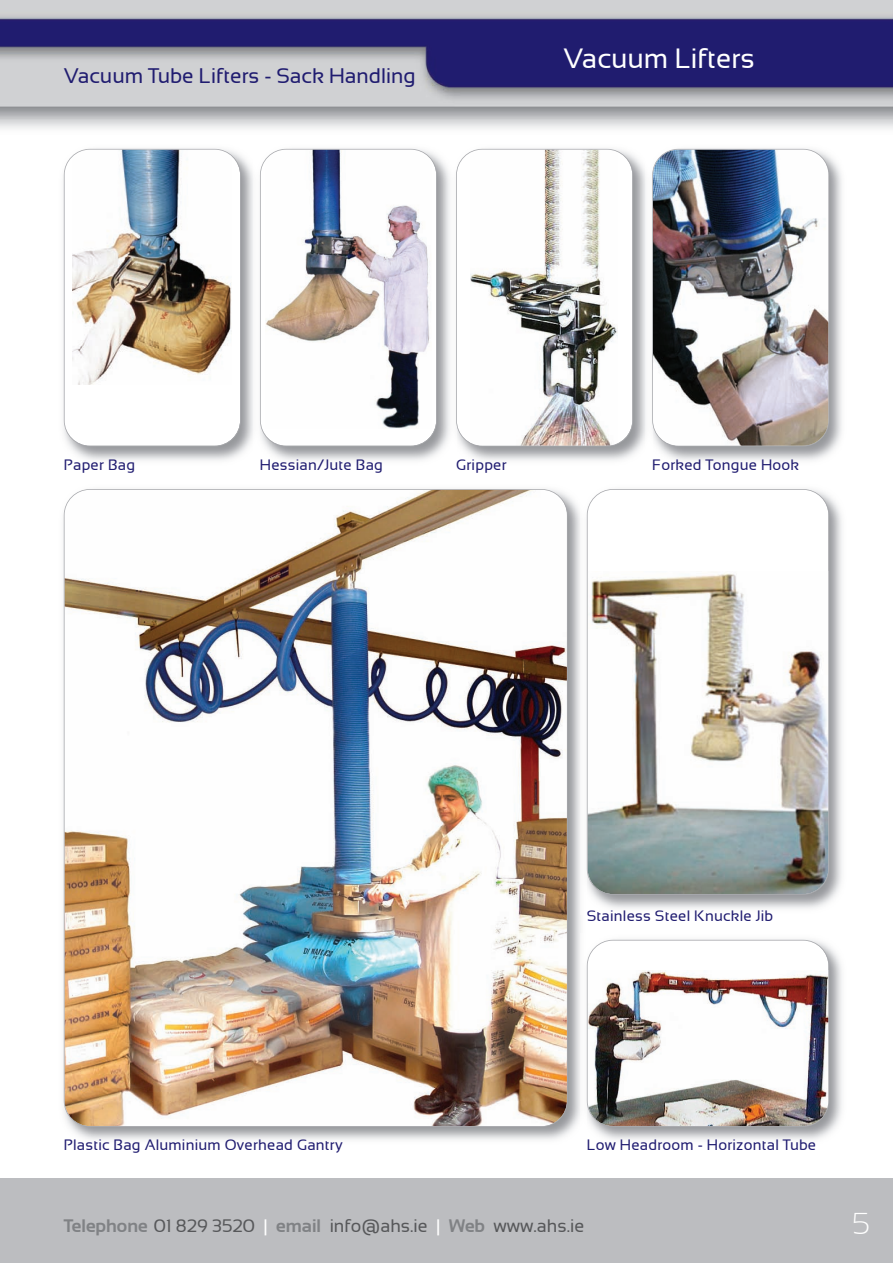
<style>
.page{position:relative;width:893px;height:1263px;background:#fff}
.page>*{position:absolute;margin:0;border:0;box-sizing:border-box;transform-origin:0 0}
.t1{font:300 30px "Sansation";color:#fff}
.t2{font:27.75px "Sansation";color:#fff}
.t3{font:21px "Sansation";color:#201c70}
.t4{font:18px "Sansation";color:#57585a}
.t5{font:15px "Sansation";letter-spacing:.015em;color:#201c70}
.s1{font-weight:700;color:#808285}
.s2{color:#fff}
</style>
<div class="page">
<div style="left:0;top:1178px;width:893px;height:85px;background:#bcbdc0"></div>
<img style="left:0;top:0;width:893px;height:129px">
<img style="left:63px;top:148px;width:779px;height:313px">
<div style="left:65px;top:150px;width:175px;height:296px;background:#fff;border-radius:26px"></div>
<img style="left:73px;top:150px;width:159px;height:234px">
<div style="left:64px;top:149px;width:177px;height:297px;border:2px solid #a8a9ad;border-radius:26px"></div>
<div style="left:261px;top:150px;width:175px;height:296px;background:#fff;border-radius:26px"></div>
<img style="left:265px;top:150px;width:166px;height:278px">
<div style="left:260px;top:149px;width:177px;height:297px;border:2px solid #a8a9ad;border-radius:26px"></div>
<div style="left:457px;top:150px;width:175px;height:296px;background:#fff;border-radius:26px"></div>
<img style="left:470px;top:150px;width:148px;height:295px">
<div style="left:456px;top:149px;width:177px;height:297px;border:2px solid #a8a9ad;border-radius:26px"></div>
<img style="left:653px;top:150px;width:175px;height:296px;border-radius:26px">
<div style="left:652px;top:149px;width:177px;height:297px;border:2px solid #a8a9ad;border-radius:26px"></div>
<img style="left:63px;top:489px;width:518px;height:651px">
<img style="left:65px;top:490px;width:502px;height:636px;border-radius:26px">
<img style="left:580px;top:933px;width:262px;height:207px">
<div style="left:588px;top:940px;width:240px;height:186px;background:#fff;border-radius:26px"></div>
<img style="left:588px;top:971px;width:240px;height:155px">
<div style="left:587px;top:940px;width:242px;height:187px;border:2px solid #a8a9ad;border-radius:26px"></div>
<img style="left:580px;top:489px;width:262px;height:425px">
<div style="left:588px;top:490px;width:240px;height:404px;background:#fff;border-radius:26px"></div>
<img style="left:588px;top:573px;width:240px;height:321px">
<div style="left:587px;top:489px;width:242px;height:406px;border:2px solid #a8a9ad;border-radius:26px"></div>
<h3 class="t3" style="left:64px;top:68px;width:353px">Vacuum Tube Lifters - Sack Handling</h3>
<h2 class="t2" style="left:563px;top:47px;width:193px">Vacuum Lifters</h2>
<p class="t5" style="left:64px;top:459px;width:73px">Paper Bag</p>
<p class="t5" style="left:260px;top:459px;width:125px">Hessian/Jute Bag</p>
<p class="t5" style="left:456px;top:459px;width:52px">Gripper</p>
<p class="t5" style="left:652px;top:459px;width:148px">Forked Tongue Hook</p>
<p class="t5" style="left:587px;top:910px;width:188px">Stainless Steel Knuckle Jib</p>
<p class="t5" style="left:64px;top:1139px;width:281px">Plastic Bag Aluminium Overhead Gantry</p>
<p class="t5" style="left:587px;top:1139px;width:231px">Low Headroom - Horizontal Tube</p>
<p class="t4" style="left:64px;top:1219px;width:522px"><span class="s1">Telephone</span> 01 829 3520 <span class="s2">|</span> <span class="s1">email</span> info@ahs.ie <span class="s2">|</span> <span class="s1">Web</span> www.ahs.ie</p>
<h1 class="t1" style="left:852px;top:1212px;width:19px">5</h1>
</div>
